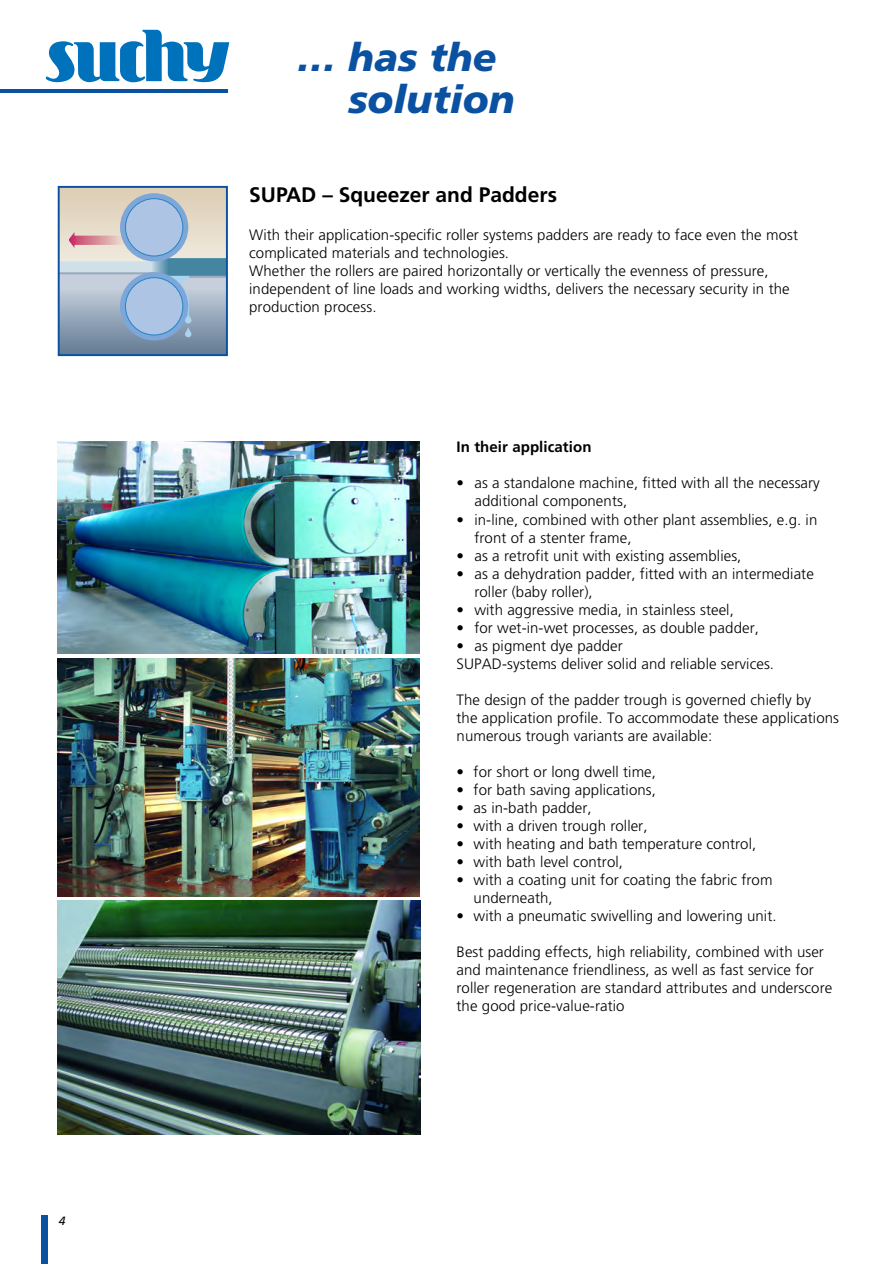
<style>
.page{position:relative;width:893px;height:1264px;background:#fff}
.page>*{position:absolute;margin:0;border:0;box-sizing:border-box;transform-origin:0 0}
.t1{font:italic 900 39px/42px "Frutiger";color:#0a51a1}
.t2{font:700 21px "Frutiger";color:#000}
.t3{font:300 15px/18px "Frutiger";letter-spacing:.005em;color:#000}
.t4{font:700 15px "Frutiger";letter-spacing:.005em;color:#000}
.t5{font:italic 12px "Frutiger";color:#000}
</style>
<div class="page">
<img style="left:0;top:29px;width:421px;height:1234px">
<p class="t5" style="left:59px;top:1215px;width:8px">4</p>
<h1 class="t1" style="left:348px;top:39px;width:168px;text-indent:-51px">… has the solution</h1>
<h2 class="t2" style="left:249px;top:186px;width:309px">SUPAD – Squeezer and Padders</h2>
<p class="t3" style="left:249px;top:227px;width:550px">With their application-specific roller systems padders are ready to face even the most complicated materials and technologies.<br>Whether the rollers are paired horizontally or vertically the evenness of pressure, independent of line loads and working widths, delivers the necessary security in the production process.</p>
<p class="t4" style="left:456px;top:441px;width:136px">In their application</p>
<p class="t3" style="left:474px;top:475px;width:347px;text-indent:-18px">• as a standalone machine, fitted with all the necessary additional components,</p>
<p class="t3" style="left:474px;top:511px;width:344px;text-indent:-18px">• in-line, combined with other plant assemblies, e.g. in front of a stenter frame,</p>
<p class="t3" style="left:456px;top:547px;width:286px">• as a retrofit unit with existing assemblies,</p>
<p class="t3" style="left:474px;top:565px;width:341px;text-indent:-18px">• as a dehydration padder, fitted with an intermediate roller (baby roller),</p>
<p class="t3" style="left:456px;top:601px;width:279px">• with aggressive media, in stainless steel,</p>
<p class="t3" style="left:456px;top:619px;width:304px">• for wet-in-wet processes, as double padder,</p>
<p class="t3" style="left:456px;top:637px;width:319px">• as pigment dye padder<br>SUPAD-systems deliver solid and reliable services.</p>
<p class="t3" style="left:456px;top:691px;width:384px">The design of the padder trough is governed chiefly by<br>the application profile. To accommodate these applications numerous trough variants are available:</p>
<p class="t3" style="left:456px;top:763px;width:201px">• for short or long dwell time,</p>
<p class="t3" style="left:456px;top:781px;width:201px">• for bath saving applications,</p>
<p class="t3" style="left:456px;top:799px;width:137px">• as in-bath padder,</p>
<p class="t3" style="left:456px;top:817px;width:192px">• with a driven trough roller,</p>
<p class="t3" style="left:456px;top:835px;width:301px">• with heating and bath temperature control,</p>
<p class="t3" style="left:456px;top:853px;width:168px">• with bath level control,</p>
<p class="t3" style="left:473px;top:871px;width:300px;text-indent:-17px">• with a coating unit for coating the fabric from underneath,</p>
<p class="t3" style="left:456px;top:907px;width:321px">• with a pneumatic swivelling and lowering unit.</p>
<p class="t3" style="left:456px;top:943px;width:377px">Best padding effects, high reliability, combined with user and maintenance friendliness, as well as fast service for roller regeneration are standard attributes and underscore the good price-value-ratio</p>
</div>
